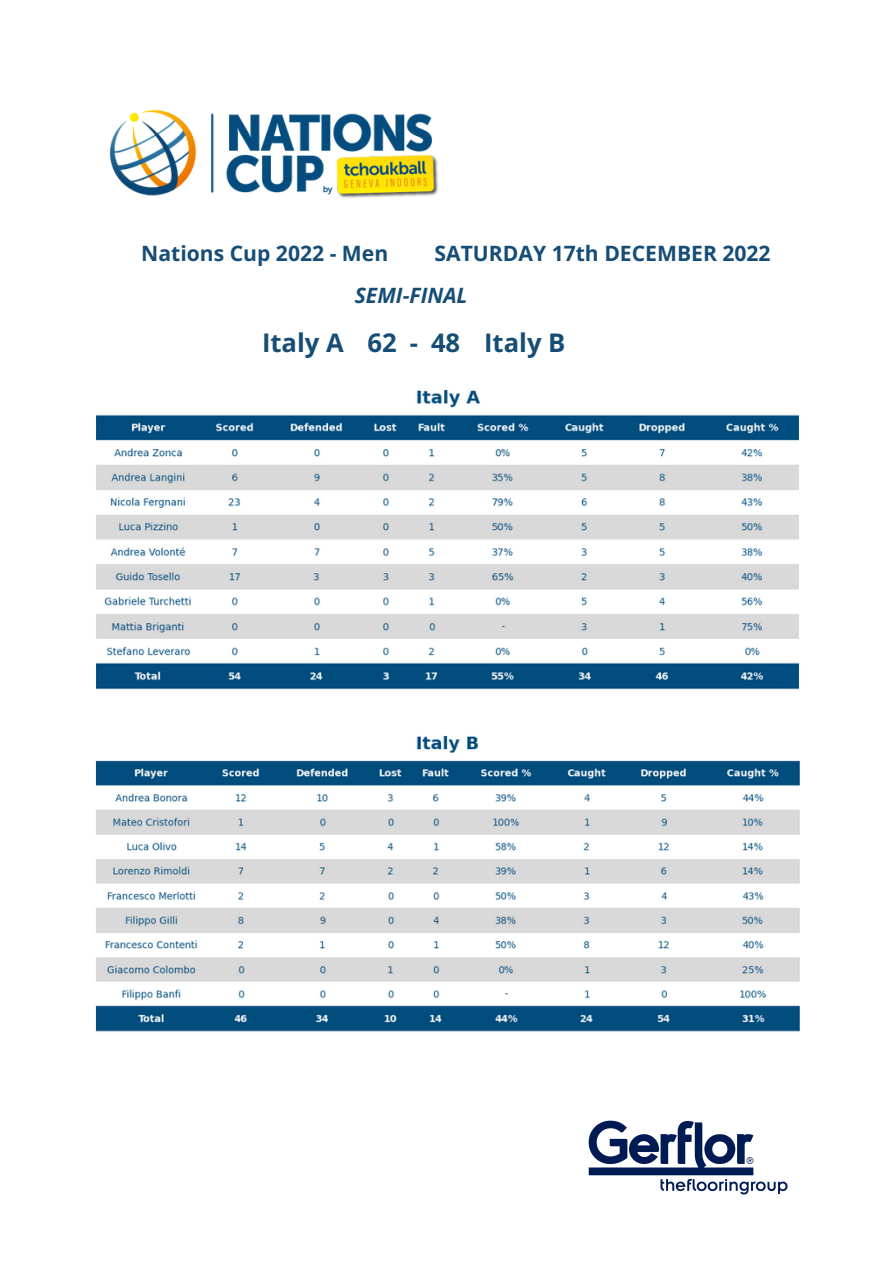
<style>
.page{position:relative;width:894px;height:1264px;background:#fff}
.page>*{position:absolute;margin:0;border:0;box-sizing:border-box;transform-origin:0 0}
.t1{font:700 25.65px "Open Sans";color:#164d76}
.t2{font:700 21.15px "Open Sans";color:#164d76}
.t3{font:italic 700 21.15px "Open Sans";color:#164d76}
</style>
<div class="page">
<img style="left:109px;top:109px;width:330px;height:89px">
<img style="left:588px;top:1120px;width:200px;height:75px">
<img style="left:95px;top:735px;width:705px;height:297px">
<img style="left:96px;top:390px;width:703px;height:300px">
<p class="t2" style="left:141px;top:238px;width:248px">Nations Cup 2022 - Men</p>
<p class="t2" style="left:434px;top:238px;width:337px">SATURDAY 17th DECEMBER 2022</p>
<p class="t3" style="left:354px;top:281px;width:114px">SEMI-FINAL</p>
<p class="t1" style="left:262px;top:324px;width:136px">Italy A 62</p>
<p class="t1" style="left:431px;top:324px;width:136px">48 Italy B</p>
<p class="t1" style="left:410px;top:324px;width:10px">-</p>
</div>
